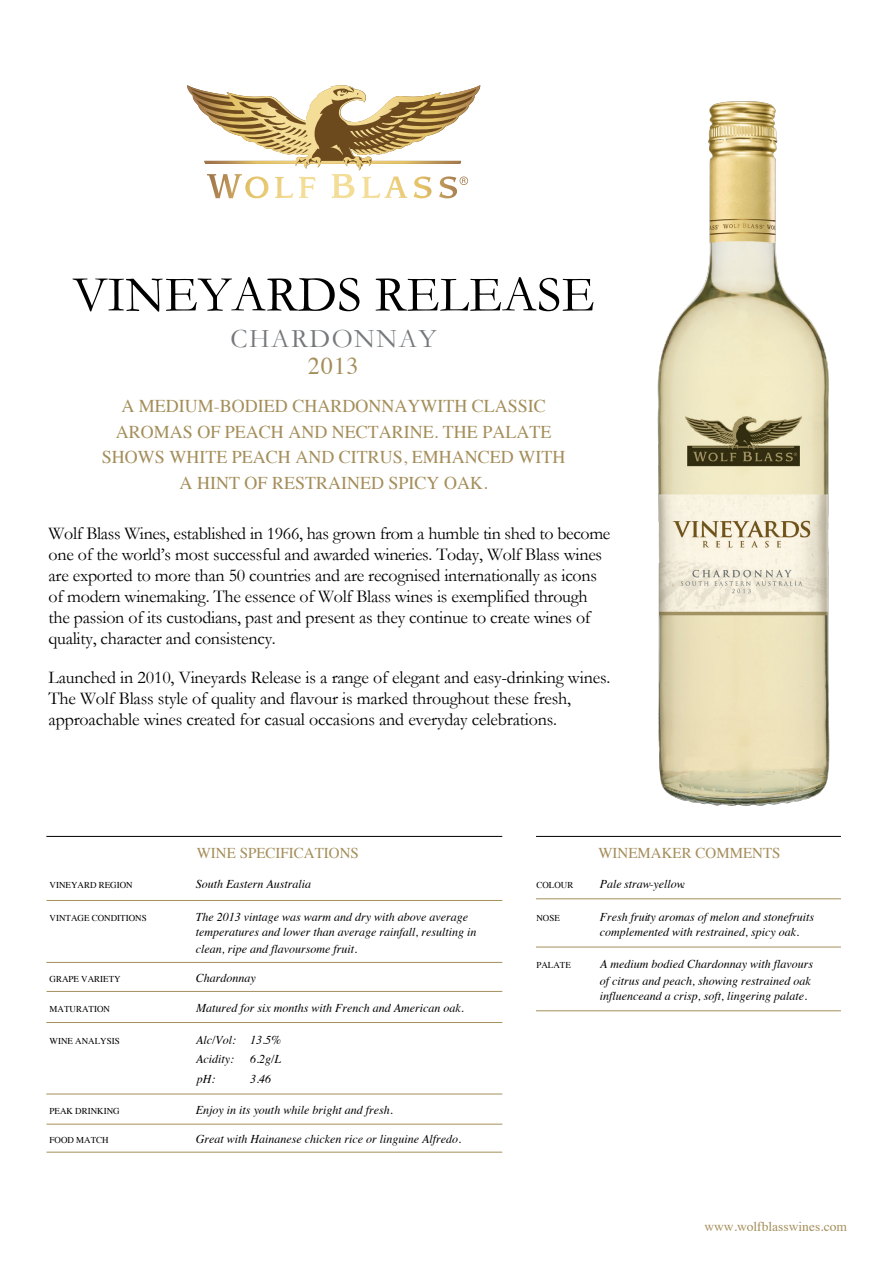
<style>
.page{position:relative;width:893px;height:1263px;background:#fff}
.page>*{position:absolute;margin:0;border:0;box-sizing:border-box;transform-origin:0 0}
.t1{font:50.7px "Garamond";letter-spacing:.005em;color:#000001}
.t2{font:27px "Garamond";letter-spacing:.055em;color:#75797b}
.t3{font:24px "Times";color:#a48e5a}
.t4{font:18px/21px "Garamond";letter-spacing:-.015em;color:#000001}
.t5{font:18px/25.5px "Times";color:#a48e5a;text-align:center}
.t6{font:15px "Times";color:#a48e5a}
.t7{font:13.5px "Times";color:#a48e5a}
.t8{font:italic 12px/16px "Times";color:#000001}
.t9{font:9px "Times";color:#000001}
</style>
<div class="page">
<img style="left:612px;top:101px;width:229px;height:735px">
<hr style="left:46px;top:836px;width:456px;height:1px;background:#000001">
<hr style="left:46px;top:900px;width:456px;height:1px;background:#a48e5a">
<hr style="left:46px;top:1124px;width:456px;height:1px;background:#a48e5a">
<hr style="left:46px;top:1152px;width:456px;height:1px;background:#a48e5a">
<hr style="left:46px;top:1094px;width:456px;height:1px;background:#a48e5a">
<hr style="left:46px;top:1022px;width:456px;height:1px;background:#a48e5a">
<hr style="left:46px;top:962px;width:456px;height:1px;background:#a48e5a">
<hr style="left:47px;top:991px;width:455px;height:1px;background:#a48e5a">
<hr style="left:536px;top:836px;width:305px;height:1px;background:#000001">
<hr style="left:536px;top:898px;width:305px;height:1px;background:#a48e5a">
<hr style="left:536px;top:947px;width:305px;height:1px;background:#a48e5a">
<hr style="left:536px;top:1010px;width:305px;height:1px;background:#a48e5a">
<svg style="left:187px;top:85px;width:293px;height:113px"></svg>
<h1 class="t1" style="left:73px;top:264px;width:523px">VINEYARDS RELEASE</h1>
<h2 class="t2" style="left:231px;top:322px;width:207px">CHARDONNAY</h2>
<h3 class="t3" style="left:308px;top:344px;width:52px">2013</h3>
<p class="t5" style="left:102px;top:392px;width:465px">A MEDIUM-BODIED CHARDONNAYWITH CLASSIC AROMAS OF PEACH AND NECTARINE. THE PALATE SHOWS WHITE PEACH AND CITRUS, EMHANCED WITH A HINT OF RESTRAINED SPICY OAK.</p>
<p class="t4" style="left:49px;top:523px;width:563px">Wolf Blass Wines, established in 1966, has grown from a humble tin shed to become one of the world’s most successful and awarded wineries. Today, Wolf Blass wines are exported to more than 50 countries and are recognised internationally as icons of modern winemaking. The essence of Wolf Blass wines is exemplified through the passion of its custodians, past and present as they continue to create wines of quality, character and consistency.</p>
<p class="t4" style="left:49px;top:667px;width:563px">Launched in 2010, Vineyards Release is a range of elegant and easy-drinking wines.<br>The Wolf Blass style of quality and flavour is marked throughout these fresh, approachable wines created for casual occasions and everyday celebrations.</p>
<p class="t6" style="left:197px;top:838px;width:164px">WINE SPECIFICATIONS</p>
<p class="t9" style="left:50px;top:877px;width:85px">VINEYARD REGION</p>
<p class="t8" style="left:196px;top:876px;width:117px">South Eastern Australia</p>
<p class="t9" style="left:50px;top:909px;width:99px">VINTAGE CONDITIONS</p>
<p class="t8" style="left:196px;top:908px;width:282px">The 2013 vintage was warm and dry with above average temperatures and lower than average rainfall, resulting in clean, ripe and flavoursome fruit.</p>
<p class="t9" style="left:50px;top:970px;width:73px">GRAPE VARIETY</p>
<p class="t8" style="left:196px;top:969px;width:61px">Chardonnay</p>
<p class="t9" style="left:50px;top:1001px;width:62px">MATURATION</p>
<p class="t8" style="left:196px;top:999px;width:269px">Matured for six months with French and American oak.</p>
<p class="t9" style="left:50px;top:1033px;width:72px">WINE ANALYSIS</p>
<p class="t8" style="left:196px;top:1029px;width:86px;line-height:19.4px">Alc/Vol: 13.5%<br>Acidity:</p>
<p class="t8" style="left:250px;top:1050px;width:33px">6.2g/L</p>
<p class="t8" style="left:197px;top:1070px;width:20px">pH:</p>
<p class="t8" style="left:250px;top:1070px;width:22px">3.46</p>
<p class="t9" style="left:50px;top:1103px;width:72px">PEAK DRINKING</p>
<p class="t8" style="left:196px;top:1101px;width:198px">Enjoy in its youth while bright and fresh.</p>
<p class="t9" style="left:50px;top:1132px;width:61px">FOOD MATCH</p>
<p class="t8" style="left:196px;top:1130px;width:267px">Great with Hainanese chicken rice or linguine Alfredo.</p>
<p class="t6" style="left:598px;top:838px;width:184px">WINEMAKER COMMENTS</p>
<p class="t9" style="left:536px;top:877px;width:38px">COLOUR</p>
<p class="t8" style="left:600px;top:876px;width:86px">Pale straw-yellow.</p>
<p class="t9" style="left:536px;top:909px;width:25px">NOSE</p>
<p class="t8" style="left:600px;top:908px;width:216px">Fresh fruity aromas of melon and stonefruits complemented with restrained, spicy oak.</p>
<p class="t9" style="left:536px;top:957px;width:36px">PALATE</p>
<p class="t8" style="left:600px;top:955px;width:215px">A medium bodied Chardonnay with flavours of citrus and peach, showing restrained oak influenceand a crisp, soft, lingering palate.</p>
<p class="t7" style="left:704px;top:1214px;width:144px">www.wolfblasswines.com</p>
</div>
